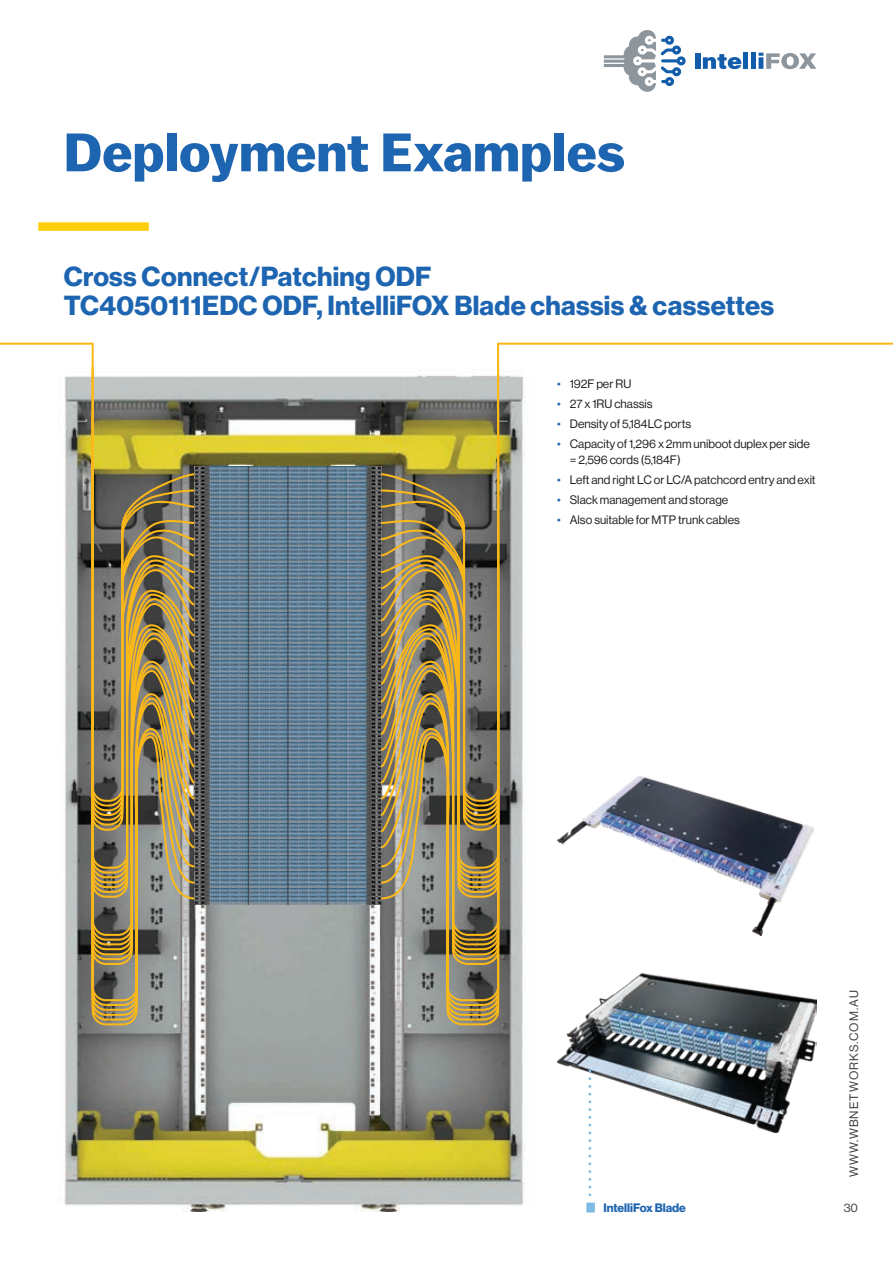
<style>
.page{position:relative;width:893px;height:1263px;background:#fff}
.page>*{position:absolute;margin:0;border:0;box-sizing:border-box;transform-origin:0 0}
.t1{font:700 54px "Balto";color:#1e65b1}
.t2{font:700 27px/29px "Neue Haas Display";letter-spacing:.01em;color:#1e65b1}
.t3{font:12px/15.8px "Neue Haas Display";color:#231f20}
.t4{font:12px "N Haas Grotesk DS Pro 55 Rg";letter-spacing:.09em;color:#3e3e3f}
.t5{font:700 12px "Neue Haas Display";color:#1e65b1}
.s1{color:#1e65b1}
</style>
<div class="page">
<img style="left:64px;top:376px;width:461px;height:836px">
<img style="left:196px;top:466px;width:183px;height:438px">
<svg style="left:0;top:342px;width:94px;height:461px"></svg>
<svg style="left:91px;top:369px;width:105px;height:39px"></svg>
<svg style="left:91px;top:408px;width:105px;height:618px;background:#968757"></svg>
<svg style="left:497px;top:342px;width:396px;height:461px"></svg>
<svg style="left:379px;top:369px;width:121px;height:39px"></svg>
<svg style="left:379px;top:418px;width:121px;height:40px;background:#b2a533"></svg>
<svg style="left:379px;top:472px;width:121px;height:49px;background:#716953"></svg>
<svg style="left:379px;top:521px;width:121px;height:505px;background:#91835e"></svg>
<div style="left:38px;top:222px;width:111px;height:9px;background:#fcce0b"></div>
<img style="left:557px;top:973px;width:259px;height:159px">
<img style="left:557px;top:775px;width:256px;height:161px">
<div style="left:586px;top:1203px;width:9px;height:9px;background:#7dbae6"></div>
<svg style="left:588px;top:1071px;width:3px;height:116px"></svg>
<div style="left:695px;top:53px;width:5px;height:16px;background:#125daa"></div>
<svg style="left:703px;top:54px;width:38px;height:15px"></svg>
<div style="left:743px;top:53px;width:5px;height:16px;background:#125daa"></div>
<div style="left:751px;top:53px;width:5px;height:16px;background:#125daa"></div>
<svg style="left:759px;top:53px;width:57px;height:16px"></svg>
<svg style="left:604px;top:30px;width:82px;height:62px"></svg>
<h1 class="t1" style="left:64px;top:120px;width:563px">Deployment Examples</h1>
<h2 class="t2" style="left:64px;top:262px;width:712px">Cross Connect/Patching ODF<br>TC4050111EDC ODF, IntelliFOX Blade chassis &amp; cassettes</h2>
<p class="t3" style="left:557px;top:376px;width:76px"><span class="s1">•</span> 192F per RU</p>
<p class="t3" style="left:557px;top:396px;width:97px"><span class="s1">•</span> 27 x 1RU chassis</p>
<p class="t3" style="left:557px;top:416px;width:136px"><span class="s1">•</span> Density of 5,184LC ports</p>
<p class="t3" style="left:570px;top:436px;width:241px;text-indent:-13px"><span class="s1">•</span> Capacity of 1,296 x 2mm uniboot duplex per side = 2,596 cords (5,184F)</p>
<p class="t3" style="left:557px;top:472px;width:260px"><span class="s1">•</span> Left and right LC or LC/A patchcord entry and exit</p>
<p class="t3" style="left:557px;top:492px;width:173px"><span class="s1">•</span> Slack management and storage</p>
<p class="t3" style="left:557px;top:512px;width:184px"><span class="s1">•</span> Also suitable for MTP trunk cables</p>
<p class="t5" style="left:603px;top:1201px;width:84px">IntelliFox Blade</p>
<p class="t4" style="left:847px;top:1177px;width:188px;rotate:-90deg">WWW.WBNETWORKS.COM.AU</p>
<p class="t4" style="left:844px;top:1201px;width:16px">30</p>
</div>
